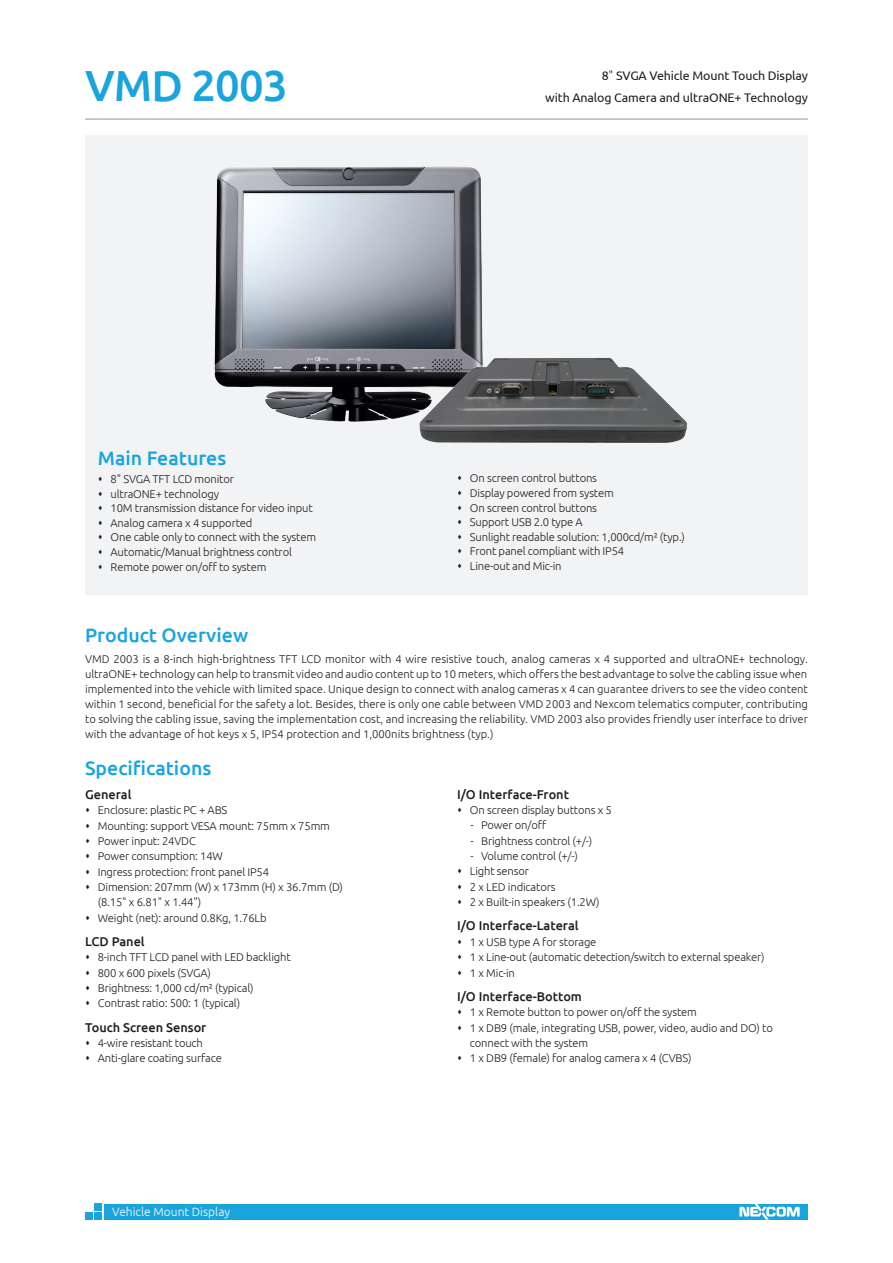
<style>
.page{position:relative;width:893px;height:1263px;background:#fff}
.page>*{position:absolute;margin:0;border:0;box-sizing:border-box;transform-origin:0 0}
.model_name{font:500 43.5px "Ubuntu";letter-spacing:-.02em;color:#1aa4dd}
.t1{font:500 19.5px "Ubuntu";color:#1aa4dd}
.item{font:500 12.75px "Ubuntu";color:#231f20}
.model_describe{font:12.45px "Ubuntu";letter-spacing:-.01em;color:#231f20}
.series_no{font:300 12px "Ubuntu";color:#fff}
.content{font:300 11.25px/15.3px "Ubuntu";letter-spacing:-.015em;color:#231f20}
.product_overview{font:300 11.25px/15px "Ubuntu";color:#231f20;text-align:justify}
.sub_list1{font:300 11.25px "Ubuntu";letter-spacing:-.015em;color:#231f20}
.s1{font-weight:300}
</style>
<div class="page">
<div style="left:85px;top:136px;width:723px;height:459px;background:#f2f3f4"></div>
<div style="left:104px;top:1204px;width:704px;height:15px;background:#1aa4dd"></div>
<div style="left:94px;top:1203px;width:7px;height:7px;background:#1aa4dd"></div>
<div style="left:94px;top:1213px;width:7px;height:7px;background:#1aa4dd"></div>
<div style="left:85px;top:1213px;width:7px;height:7px;background:#1aa4dd"></div>
<svg style="left:739px;top:1204px;width:61px;height:15px"></svg>
<hr style="left:85px;top:119px;width:723px;height:1px;background:#939598">
<img style="left:215px;top:167px;width:268px;height:255px">
<img style="left:420px;top:358px;width:267px;height:84px">
<p class="model_name" style="left:85px;top:58px;width:204px">VMD 2003</p>
<p class="model_describe" style="left:602px;top:68px;width:208px">8<span class="s1">"</span> SVGA Vehicle Mount Touch Display</p>
<p class="model_describe" style="left:545px;top:90px;width:264px">with Analog Camera and ultraONE+ Technology</p>
<p class="t1" style="left:98px;top:446px;width:130px">Main Features</p>
<p class="content" style="left:111px;top:471px;width:125px">8" SVGA TFT LCD monitor</p>
<p class="content" style="left:111px;top:486px;width:110px">ultraONE+ technology</p>
<p class="content" style="left:111px;top:500px;width:204px">10M transmission distance for video input</p>
<p class="content" style="left:111px;top:515px;width:143px">Analog camera x 4 supported</p>
<p class="content" style="left:111px;top:529px;width:207px">One cable only to connect with the system</p>
<p class="content" style="left:111px;top:544px;width:183px">Automatic/Manual brightness control</p>
<p class="content" style="left:111px;top:558px;width:157px">Remote power on/off to system</p>
<p class="content" style="left:470px;top:470px;width:129px">On screen control buttons</p>
<p class="content" style="left:470px;top:485px;width:145px">Display powered from system</p>
<p class="content" style="left:470px;top:499px;width:129px">On screen control buttons</p>
<p class="content" style="left:470px;top:514px;width:114px">Support USB 2.0 type A</p>
<p class="content" style="left:470px;top:529px;width:217px">Sunlight readable solution: 1,000cd/m² (typ.)</p>
<p class="content" style="left:470px;top:543px;width:156px">Front panel compliant with IP54</p>
<p class="content" style="left:470px;top:558px;width:93px">Line-out and Mic-in</p>
<p class="t1" style="left:85px;top:622px;width:165px">Product Overview</p>
<p class="product_overview" style="left:85px;top:651px;width:724px">VMD 2003 is a 8-inch high-brightness TFT LCD monitor with 4 wire resistive touch, analog cameras x 4 supported and ultraONE+ technology. ultraONE+ technology can help to transmit video and audio content up to 10 meters, which offers the best advantage to solve the cabling issue when implemented into the vehicle with limited space. Unique design to connect with analog cameras x 4 can guarantee drivers to see the video content within 1 second, beneficial for the safety a lot. Besides, there is only one cable between VMD 2003 and Nexcom telematics computer, contributing to solving the cabling issue, saving the implementation cost, and increasing the reliability. VMD 2003 also provides friendly user interface to driver with the advantage of hot keys x 5, IP54 protection and 1,000nits brightness (typ.)</p>
<p class="t1" style="left:85px;top:755px;width:128px">Specifications</p>
<p class="item" style="left:85px;top:786px;width:48px">General</p>
<p class="content" style="left:98px;top:802px;width:131px">Enclosure: plastic PC + ABS</p>
<p class="content" style="left:98px;top:818px;width:234px">Mounting: support VESA mount: 75mm x 75mm</p>
<p class="content" style="left:98px;top:833px;width:100px">Power input: 24VDC</p>
<p class="content" style="left:98px;top:848px;width:127px">Power consumption: 14W</p>
<p class="content" style="left:98px;top:864px;width:173px">Ingress protection: front panel IP54</p>
<p class="content" style="left:98px;top:879px;width:247px">Dimension: 207mm (W) x 173mm (H) x 36.7mm (D) (8.15" x 6.81" x 1.44")</p>
<p class="content" style="left:98px;top:910px;width:170px">Weight (net): around 0.8Kg, 1.76Lb</p>
<p class="item" style="left:85px;top:933px;width:61px">LCD Panel</p>
<p class="content" style="left:98px;top:949px;width:194px">8-inch TFT LCD panel with LED backlight</p>
<p class="content" style="left:98px;top:965px;width:115px">800 x 600 pixels (SVGA)</p>
<p class="content" style="left:98px;top:980px;width:157px">Brightness: 1,000 cd/m² (typical)</p>
<p class="content" style="left:98px;top:995px;width:144px">Contrast ratio: 500: 1 (typical)</p>
<p class="item" style="left:85px;top:1019px;width:123px">Touch Screen Sensor</p>
<p class="content" style="left:98px;top:1035px;width:107px">4-wire resistant touch</p>
<p class="content" style="left:98px;top:1050px;width:126px">Anti-glare coating surface</p>
<p class="item" style="left:457px;top:787px;width:113px">I/O Interface-Front</p>
<p class="content" style="left:470px;top:802px;width:144px">On screen display buttons x 5</p>
<p class="sub_list1" style="left:471px;top:819px;width:77px">- Power on/off</p>
<p class="sub_list1" style="left:471px;top:834px;width:123px">- Brightness control (+/-)</p>
<p class="sub_list1" style="left:471px;top:849px;width:109px">- Volume control (+/-)</p>
<p class="content" style="left:470px;top:863px;width:61px">Light sensor</p>
<p class="content" style="left:470px;top:879px;width:87px">2 x LED indicators</p>
<p class="content" style="left:470px;top:894px;width:131px">2 x Built-in speakers (1.2W)</p>
<p class="item" style="left:457px;top:918px;width:123px">I/O Interface-Lateral</p>
<p class="content" style="left:470px;top:934px;width:128px">1 x USB type A for storage</p>
<p class="content" style="left:470px;top:949px;width:296px">1 x Line-out (automatic detection/switch to external speaker)</p>
<p class="content" style="left:470px;top:964px;width:47px">1 x Mic-in</p>
<p class="item" style="left:457px;top:988px;width:126px">I/O Interface-Bottom</p>
<p class="content" style="left:470px;top:1004px;width:229px">1 x Remote button to power on/off the system</p>
<p class="content" style="left:470px;top:1020px;width:305px">1 x DB9 (male, integrating USB, power, video, audio and DO) to connect with the system</p>
<p class="content" style="left:470px;top:1050px;width:223px">1 x DB9 (female) for analog camera x 4 (CVBS)</p>
<p class="series_no" style="left:112px;top:1204px;width:119px">Vehicle Mount Display</p>
</div>
